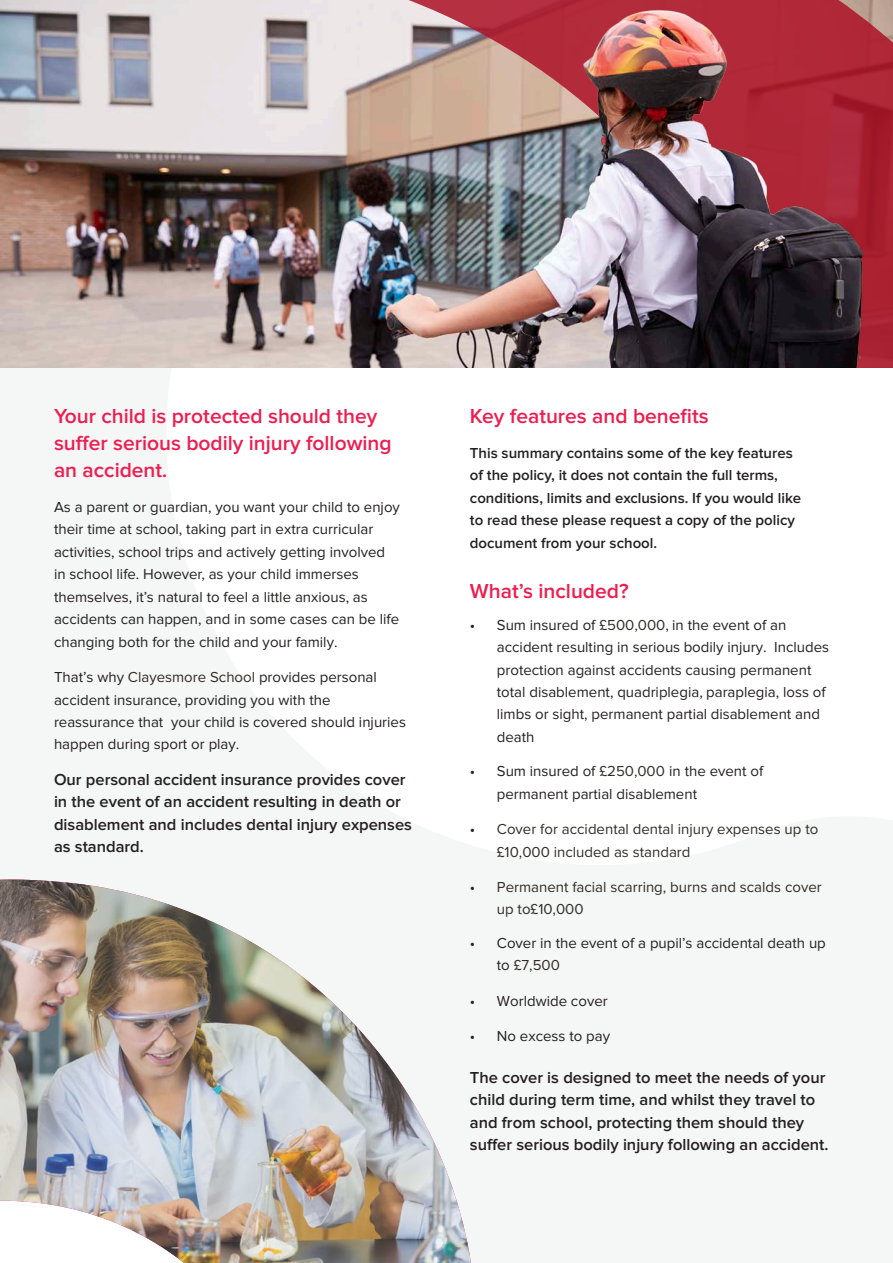
<style>
.page{position:relative;width:893px;height:1263px;background:#fff}
.page>*{position:absolute;margin:0;border:0;box-sizing:border-box;transform-origin:0 0}
.t1{font:600 21px/27px "Proxima Nova";color:#ed1d50}
.t2{font:600 16.5px/22.5px "Proxima Nova";color:#231f20}
.t3{font:15px/22.5px "Proxima Nova";color:#231f20}
.t4{font:600 15px/22.5px "Proxima Nova";color:#231f20}
.t5{font:15px/22.5px "Proxima Nova";color:#302d29}
.s1{color:#302d29}
.s2{color:#231f20}
</style>
<div class="page">
<img style="left:0;top:0;width:231px;height:367px">
<img style="left:0;top:879px;width:471px;height:384px">
<img style="left:231px;top:0;width:662px;height:367px">
<p class="t1" style="left:54px;top:403px;width:339px">Your child is protected should they suffer serious bodily injury following an accident.</p>
<p class="t3" style="left:54px;top:496px;width:347px">As a parent or guardian, you want your child to enjoy their time at school, taking part in extra curricular activities, school trips and actively getting involved in school life. However, as your child immerses themselves, it’s natural to feel a little anxious, as accidents can happen, and in some cases can be life changing both for the child and your family.</p>
<p class="t3" style="left:54px;top:666px;width:353px">That’s why <span class="s1">Clayesmore School</span> provides personal accident insurance, providing you with the reassurance that your child is covered should injuries happen during sport or play.</p>
<p class="t2" style="left:54px;top:768px;width:360px">Our personal accident insurance provides cover in the event of an accident resulting in death or disablement and includes dental injury expenses as standard.</p>
<p class="t1" style="left:470px;top:403px;width:240px">Key features and benefits</p>
<p class="t4" style="left:470px;top:442px;width:333px">This summary contains some of the key features of the policy, it does not contain the full terms, conditions, limits and exclusions. If you would like to read these please request a copy of the policy document from your school.</p>
<p class="t1" style="left:470px;top:578px;width:160px">What’s included?</p>
<p class="t3" style="left:497px;top:614px;width:334px;text-indent:-27px">• Sum insured of <span class="s1">£500,000</span>, in the event of an accident resulting in serious bodily injury. Includes protection against accidents causing permanent total disablement, quadriplegia, paraplegia, loss of limbs or sight, permanent partial disablement and death</p>
<p class="t3" style="left:497px;top:760px;width:268px;text-indent:-27px">• Sum insured of <span class="s1">£250,000</span> in the event of permanent partial disablement</p>
<p class="t5" style="left:497px;top:817px;width:323px;text-indent:-27px"><span class="s2">•</span> Cover for accidental dental injury expenses up to £10,000 included as standard</p>
<p class="t5" style="left:497px;top:875px;width:326px;text-indent:-27px"><span class="s2">•</span> Permanent facial scarring, burns and scalds cover up to£10,000</p>
<p class="t3" style="left:497px;top:932px;width:330px;text-indent:-27px">• Cover in the event of a pupil’s accidental death up to <span class="s1">£7,500</span></p>
<p class="t3" style="left:470px;top:990px;width:139px">• Worldwide cover</p>
<p class="t3" style="left:470px;top:1025px;width:142px">• No excess to pay</p>
<p class="t2" style="left:470px;top:1066px;width:360px">The cover is designed to meet the needs of your child during term time, and whilst they travel to and from school, protecting them should they suffer serious bodily injury following an accident.</p>
</div>
